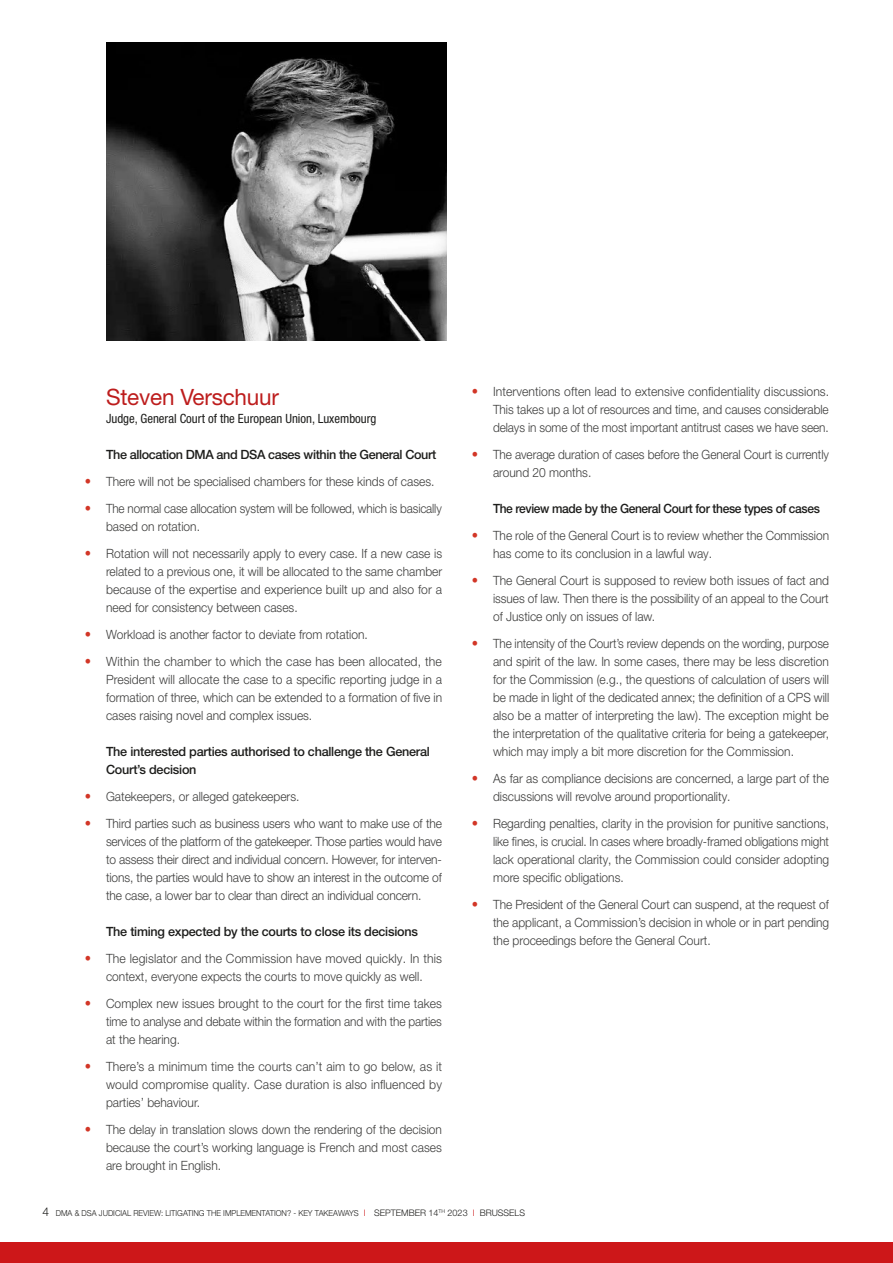
<style>
.page{position:relative;width:893px;height:1263px;background:#fff}
.page>*{position:absolute;margin:0;border:0;box-sizing:border-box;transform-origin:0 0}
.t1{font:22.5px "Helvetica Neue LT Pro";letter-spacing:-.01em;color:#bd1d1d}
.t2{font:300 12.75px/18px "Helvetica Neue LT Pro";color:#3c3c3b;text-align:justify;scale:.94 1}
.t3{font:300 12.75px/18px "Helvetica Neue LT Pro";color:#3c3c3b;scale:.92 1}
.t4{font:300 12.75px/18px "Helvetica Neue LT Pro";color:#3c3c3b;text-align:justify;scale:.96 1}
.t5{font:300 12.75px/18px "Helvetica Neue LT Pro";color:#3c3c3b;text-align:justify;scale:.95 1}
.t6{font:300 12.75px/18px "Helvetica Neue LT Pro";color:#3c3c3b;scale:.93 1}
.t7{font:500 12.75px/18px "Helvetica Neue LT Pro";letter-spacing:-.02em;color:#1d1d1b}
.t8{font:500 12.75px "Helvetica Neue LT Pro";letter-spacing:-.02em;color:#1d1d1b;scale:.94 1}
.t9{font:condensed 12.75px "Helvetica Neue LT Pro";color:#1d1d1b}
.t10{font:300 8.25px "Helvetica Neue LT Pro";color:#1d1d1b;scale:.94 1}
.s1{font-size:13.5px;color:#d23627}
.s2{font-size:12px}
.s3{font-size:9px;color:#cd1719}
.s4{font-size:9px}
</style>
<div class="page">
<div style="left:0;top:1242px;width:893px;height:21px;background:#cd1719"></div>
<img style="left:106px;top:43px;width:340px;height:297px">
<h1 class="t1" style="left:106px;top:383px;width:174px">Steven Verschuur</h1>
<p class="t9" style="left:106px;top:411px;width:272px">Judge, General Court of the European Union, Luxembourg</p>
<p class="t7" style="left:106px;top:445px;width:332px">The allocation DMA and DSA cases within the General Court</p>
<p class="t2" style="left:85px;top:472px;width:373px"><span class="s1">•</span> There will not be specialised chambers for these kinds of cases.</p>
<p class="t3" style="left:106px;top:499px;width:366px;text-indent:-21px"><span class="s1">•</span> The normal case allocation system will be followed, which is basically based on rotation.</p>
<p class="t2" style="left:106px;top:544px;width:359px;text-indent:-21px"><span class="s1">•</span> Rotation will not necessarily apply to every case. If a new case is related to a previous one, it will be allocated to the same chamber because of the expertise and experience built up and also for a need for consistency between cases.</p>
<p class="t2" style="left:85px;top:625px;width:303px"><span class="s1">•</span> Workload is another factor to deviate from rotation.</p>
<p class="t4" style="left:106px;top:652px;width:352px;text-indent:-21px"><span class="s1">•</span> Within the chamber to which the case has been allocated, the President will allocate the case to a specific reporting judge in a formation of three, which can be extended to a formation of five in cases raising novel and complex issues.</p>
<p class="t7" style="left:106px;top:742px;width:325px">The interested parties authorised to challenge the General<br>Court’s decision</p>
<p class="t2" style="left:85px;top:787px;width:230px"><span class="s1">•</span> Gatekeepers, or alleged gatekeepers.</p>
<p class="t2" style="left:106px;top:814px;width:359px;text-indent:-21px"><span class="s1">•</span> Third parties such as business users who want to make use of the services of the platform of the gatekeeper. Those parties would have to assess their direct and individual concern. However, for interven&shy;tions, the parties would have to show an interest in the outcome of the case, a lower bar to clear than direct an individual concern.</p>
<p class="t7" style="left:106px;top:922px;width:313px">The timing expected by the courts to close its decisions</p>
<p class="t4" style="left:85px;top:949px;width:374px;text-align:center"><span class="s1">•</span> The legislator and the Commission have moved quickly. In this context, everyone expects the courts to move quickly as well.</p>
<p class="t5" style="left:106px;top:994px;width:355px;text-indent:-21px"><span class="s1">•</span> Complex new issues brought to the court for the first time takes time to analyse and debate within the formation and with the parties at the hearing.</p>
<p class="t4" style="left:106px;top:1057px;width:352px;text-indent:-21px"><span class="s1">•</span> There’s a minimum time the courts can’t aim to go below, as it would compromise quality. Case duration is also influenced by parties’ behaviour.</p>
<p class="t2" style="left:106px;top:1120px;width:359px;text-indent:-21px"><span class="s1">•</span> The delay in translation slows down the rendering of the decision because the court’s working language is French and most cases are brought in English.</p>
<p class="t5" style="left:493px;top:382px;width:355px;text-indent:-21px"><span class="s1">•</span> Interventions often lead to extensive confidentiality discussions.<br>This takes up a lot of resources and time, and causes considerable delays in some of the most important antitrust cases we have seen.</p>
<p class="t6" style="left:493px;top:445px;width:363px;text-indent:-21px"><span class="s1">•</span> The average duration of cases before the General Court is currently around 20 months.</p>
<p class="t8" style="left:493px;top:501px;width:349px">The review made by the General Court for these types of cases</p>
<p class="t6" style="left:493px;top:526px;width:363px;text-indent:-21px"><span class="s1">•</span> The role of the General Court is to review whether the Commission has come to its conclusion in a lawful way.</p>
<p class="t2" style="left:493px;top:571px;width:359px;text-indent:-21px"><span class="s1">•</span> The General Court is supposed to review both issues of fact and issues of law. Then there is the possibility of an appeal to the Court of Justice only on issues of law.</p>
<p class="t3" style="left:493px;top:634px;width:367px;text-align:justify;text-indent:-21px"><span class="s1">•</span> The intensity of the Court’s review depends on the wording, purpose and spirit of the law. In some cases, there may be less discretion for the Commission (e.g., the questions of calculation of users will be made in light of the dedicated annex; the definition of a CPS will also be a matter of interpreting the law). The exception might be the interpretation of the qualitative criteria for being a gatekeeper, which may imply a bit more discretion for the Commission.</p>
<p class="t2" style="left:493px;top:769px;width:359px;text-indent:-21px"><span class="s1">•</span> As far as compliance decisions are concerned, a large part of the discussions will revolve around proportionality.</p>
<p class="t2" style="left:493px;top:814px;width:359px;text-indent:-21px"><span class="s1">•</span> Regarding penalties, clarity in the provision for punitive sanctions, like fines, is crucial. In cases where broadly-framed obligations might lack operational clarity, the Commission could consider adopting more specific obligations.</p>
<p class="t2" style="left:493px;top:895px;width:359px;text-indent:-21px"><span class="s1">•</span> The President of the General Court can suspend, at the request of the applicant, a Commission’s decision in whole or in part pending the proceedings before the General Court.</p>
<p class="t10" style="left:43px;top:1208px;width:515px"><span class="s2">4</span> DMA &amp; DSA JUDICIAL REVIEW: LITIGATING THE IMPLEMENTATION? - KEY TAKEAWAYS <span class="s3">I</span> <span class="s4">SEPTEMBER 14</span><sup>TH</sup> <span class="s4">2023</span> <span class="s3">I</span> <span class="s4">BRUSSELS</span></p>
</div>
